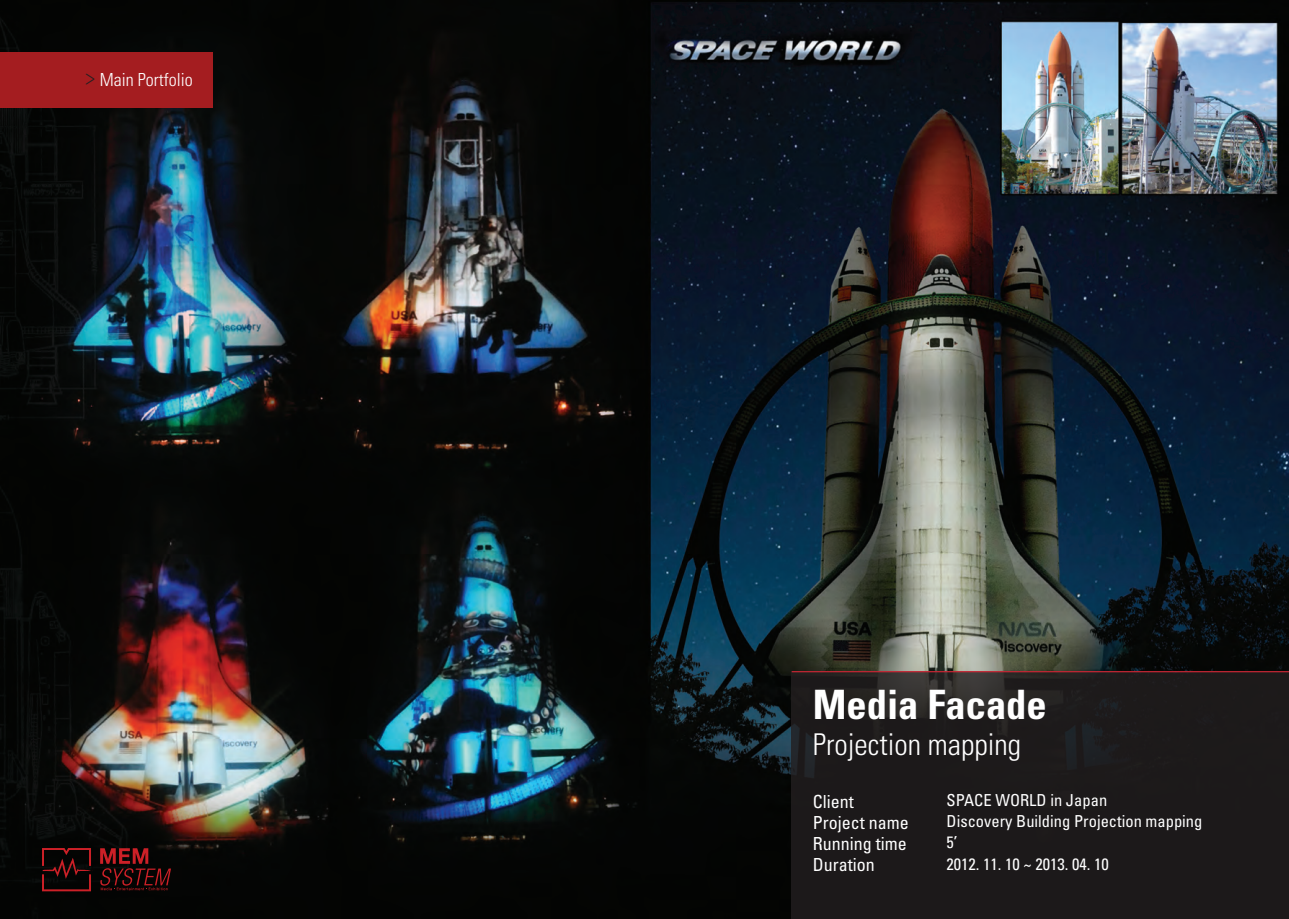
<style>
.page{position:relative;width:1289px;height:919px;background:#fff}
.page>*{position:absolute;margin:0;border:0;box-sizing:border-box;transform-origin:0 0}
.t1{font:700 condensed 40.5px "Univers LT Std";color:#fff}
.t2{font:300 condensed 30px "Univers LT Std";color:#fff}
.t3{font:condensed 18px/21px "Univers LT Std";color:#fff}
.t4{font:300 condensed 18px "Univers LT Std";color:#fff}
.t5{font:condensed 16.5px/21px "Univers LT Std";color:#fff}
.s1{font-family:"YDVYGO Std 31";font-weight:400;font-stretch:normal;font-size:16.5px;color:#231f20}
</style>
<div class="page">
<img style="left:0;top:0;width:1288px;height:918px">
<div style="left:0;top:52px;width:213px;height:55px;background:#a41d20"></div>
<svg style="left:42px;top:847px;width:51px;height:44px"></svg>
<svg style="left:100px;top:848px;width:71px;height:42px"></svg>
<svg style="left:791px;top:672px;width:497px;height:246px;fill:#1c191a"></svg>
<hr style="left:791px;top:671px;width:497px;height:1px;background:#ec2839">
<p class="t4" style="left:85px;top:68px;width:109px"><span class="s1">&gt;</span> Main Portfolio</p>
<h1 class="t1" style="left:812px;top:679px;width:235px">Media Facade</h1>
<h2 class="t2" style="left:812px;top:726px;width:210px">Projection mapping</h2>
<p class="t3" style="left:812px;top:790px;width:97px">Client<br>Project name<br>Running time<br>Duration</p>
<p class="t5" style="left:946px;top:789px;width:257px">SPACE WORLD in Japan<br>Discovery Building Projection mapping<br>5’<br>2012. 11. 10 ~ 2013. 04. 10</p>
</div>
